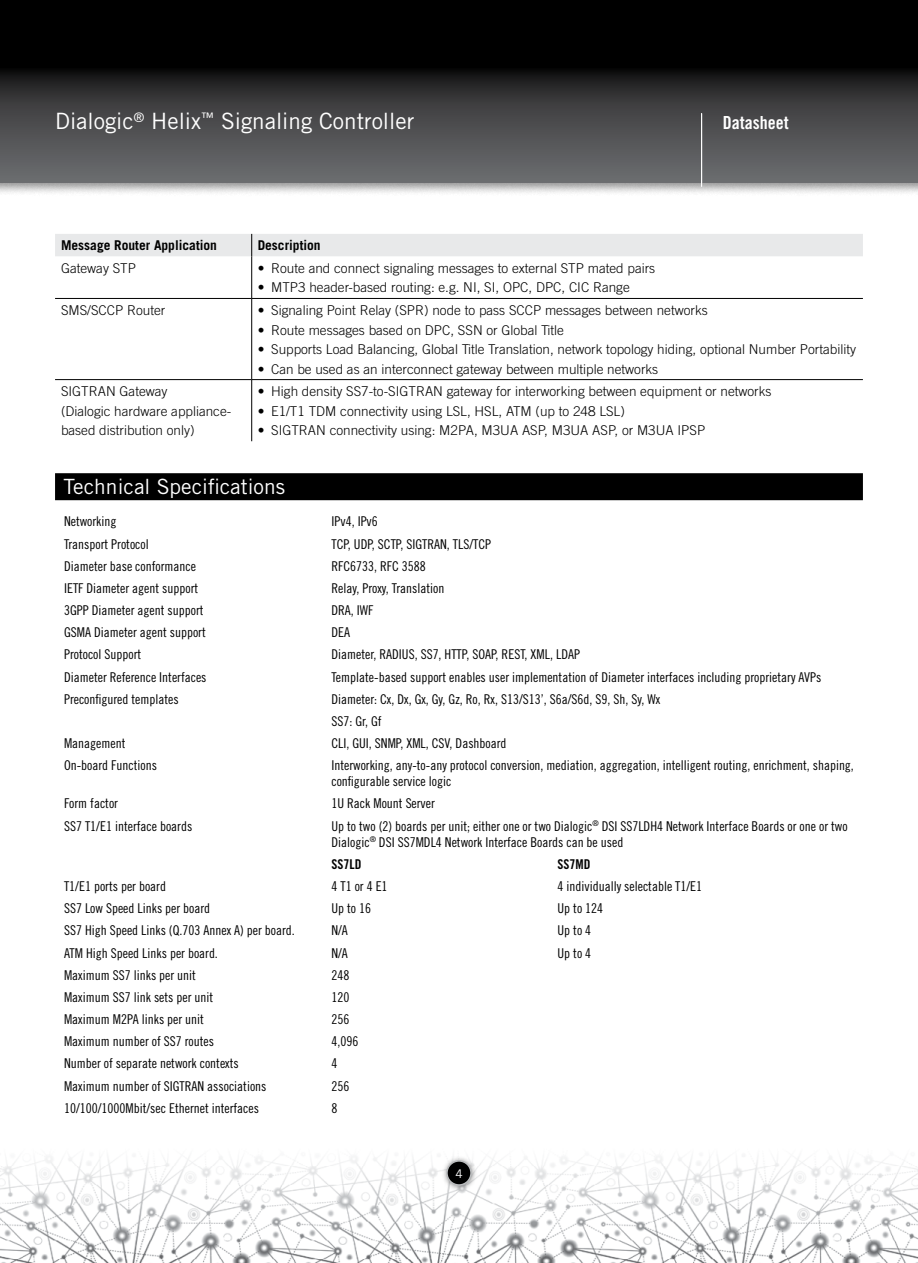
<style>
.page{position:relative;width:918px;height:1263px;background:#fff}
.page>*{position:absolute;margin:0;border:0;box-sizing:border-box;transform-origin:0 0}
.t1{font:22.5px "Trade Gothic";color:#fff}
.t2{font:21px "Trade Gothic";color:#fff}
.t3{font:18px "Trade Gothic Bold Cond Twenty";color:#fff}
.t4{font:13.5px/16.2px "Trade Gothic Cond Eighteen";color:#000}
.t5{font:300 13.5px/19.5px "Trade Gothic";color:#000}
.t6{font:700 13.5px "Trade Gothic";color:#000}
.t7{font:13.5px "Trade Gothic Bold Cond Twenty";color:#000}
.t8{font:12px "Trade Gothic";color:#fff}
</style>
<div class="page">
<div style="left:0;top:0;width:918px;height:196px;background:#000;opacity:.45"></div>
<svg style="left:0;top:0;width:918px;height:183px"></svg>
<img style="left:0;top:1157px;width:918px;height:106px">
<hr style="left:701px;top:113px;width:1px;height:73px;background:#fff">
<div style="left:441px;top:1154px;width:36px;height:37px;background:#000;opacity:.45"></div>
<div style="left:447px;top:1161px;width:24px;height:24px;background:#000;border-radius:50%"></div>
<div style="left:446px;top:1160px;width:26px;height:26px;border:2px solid #babcbe;border-radius:50%"></div>
<div style="left:55px;top:473px;width:808px;height:27px;background:#000"></div>
<div style="left:55px;top:234px;width:808px;height:22px;background:#e8e9ea"></div>
<hr style="left:251px;top:256px;width:1px;height:42px;background:#000">
<hr style="left:55px;top:298px;width:197px;height:1px;background:#000">
<hr style="left:252px;top:298px;width:611px;height:1px;background:#000">
<hr style="left:251px;top:299px;width:1px;height:80px;background:#000">
<hr style="left:55px;top:379px;width:197px;height:1px;background:#000">
<hr style="left:252px;top:379px;width:611px;height:1px;background:#000">
<hr style="left:251px;top:380px;width:1px;height:61px;background:#000">
<h1 class="t1" style="left:55px;top:108px;width:361px">Dialogic<sup>®</sup> Helix<sup>™</sup> Signaling Controller</h1>
<h3 class="t3" style="left:723px;top:112px;width:67px">Datasheet</h3>
<p class="t6" style="left:61px;top:237px;width:158px">Message Router Application</p>
<p class="t6" style="left:258px;top:237px;width:65px">Description</p>
<p class="t5" style="left:61px;top:258px;width:77px">Gateway STP</p>
<p class="t5" style="left:258px;top:258px;width:399px">• Route and connect signaling messages to external STP mated pairs</p>
<p class="t5" style="left:258px;top:278px;width:374px">• MTP3 header-based routing: e.g. NI, SI, OPC, DPC, CIC Range</p>
<p class="t5" style="left:61px;top:300px;width:106px">SMS/SCCP Router</p>
<p class="t5" style="left:258px;top:300px;width:452px">• Signaling Point Relay (SPR) node to pass SCCP messages between networks</p>
<p class="t5" style="left:258px;top:320px;width:308px">• Route messages based on DPC, SSN or Global Title</p>
<p class="t5" style="left:258px;top:339px;width:600px">• Supports Load Balancing, Global Title Translation, network topology hiding, optional Number Portability</p>
<p class="t5" style="left:258px;top:359px;width:402px">• Can be used as an interconnect gateway between multiple networks</p>
<p class="t5" style="left:61px;top:381px;width:172px">SIGTRAN Gateway<br>(Dialogic hardware appliance&shy;based distribution only)</p>
<p class="t5" style="left:258px;top:381px;width:515px">• High density SS7-to-SIGTRAN gateway for interworking between equipment or networks</p>
<p class="t5" style="left:258px;top:401px;width:369px">• E1/T1 TDM connectivity using LSL, HSL, ATM (up to 248 LSL)</p>
<p class="t5" style="left:258px;top:420px;width:449px">• SIGTRAN connectivity using: M2PA, M3UA ASP, M3UA ASP, or M3UA IPSP</p>
<h2 class="t2" style="left:64px;top:474px;width:223px">Technical Specifications</h2>
<p class="t4" style="left:64px;top:513px;width:54px">Networking</p>
<p class="t4" style="left:331px;top:513px;width:48px">IPv4, IPv6</p>
<p class="t4" style="left:64px;top:535px;width:86px">Transport Protocol</p>
<p class="t4" style="left:331px;top:535px;width:161px">TCP, UDP, SCTP, SIGTRAN, TLS/TCP</p>
<p class="t4" style="left:64px;top:558px;width:133px">Diameter base conformance</p>
<p class="t4" style="left:331px;top:558px;width:96px">RFC6733, RFC 3588</p>
<p class="t4" style="left:64px;top:580px;width:136px">IETF Diameter agent support</p>
<p class="t4" style="left:331px;top:580px;width:114px">Relay, Proxy, Translation</p>
<p class="t4" style="left:64px;top:602px;width:141px">3GPP Diameter agent support</p>
<p class="t4" style="left:331px;top:602px;width:43px">DRA, IWF</p>
<p class="t4" style="left:64px;top:624px;width:143px">GSMA Diameter agent support</p>
<p class="t4" style="left:331px;top:624px;width:20px">DEA</p>
<p class="t4" style="left:64px;top:646px;width:79px">Protocol Support</p>
<p class="t4" style="left:331px;top:646px;width:250px">Diameter, RADIUS, SS7, HTTP, SOAP, REST, XML, LDAP</p>
<p class="t4" style="left:64px;top:668px;width:144px">Diameter Reference Interfaces</p>
<p class="t4" style="left:331px;top:668px;width:491px">Template-based support enables user implementation of Diameter interfaces including proprietary AVPs</p>
<p class="t4" style="left:64px;top:691px;width:116px">Preconfigured templates</p>
<p class="t4" style="left:331px;top:688px;width:330px;line-height:22.2px">Diameter: Cx, Dx, Gx, Gy, Gz, Ro, Rx, S13/S13’, S6a/S6d, S9, Sh, Sy, Wx<br>SS7: Gr, Gf</p>
<p class="t4" style="left:64px;top:735px;width:63px">Management</p>
<p class="t4" style="left:331px;top:735px;width:177px">CLI, GUI, SNMP, XML, CSV, Dashboard</p>
<p class="t4" style="left:64px;top:757px;width:94px">On-board Functions</p>
<p class="t4" style="left:331px;top:757px;width:524px">Interworking, any-to-any protocol conversion, mediation, aggregation, intelligent routing, enrichment, shaping, configurable service logic</p>
<p class="t4" style="left:64px;top:795px;width:56px">Form factor</p>
<p class="t4" style="left:331px;top:795px;width:105px">1U Rack Mount Server</p>
<p class="t4" style="left:64px;top:817px;width:130px">SS7 T1/E1 interface boards</p>
<p class="t4" style="left:331px;top:817px;width:518px">Up to two (2) boards per unit; either one or two Dialogic<sup>®</sup> DSI SS7LDH4 Network Interface Boards or one or two<br>Dialogic<sup>®</sup> DSI SS7MDL4 Network Interface Boards can be used</p>
<p class="t7" style="left:331px;top:856px;width:31px">SS7LD</p>
<p class="t7" style="left:558px;top:856px;width:34px">SS7MD</p>
<p class="t4" style="left:64px;top:878px;width:103px">T1/E1 ports per board</p>
<p class="t4" style="left:331px;top:878px;width:58px">4 T1 or 4 E1</p>
<p class="t4" style="left:558px;top:878px;width:146px">4 individually selectable T1/E1</p>
<p class="t4" style="left:64px;top:900px;width:148px">SS7 Low Speed Links per board</p>
<p class="t4" style="left:331px;top:900px;width:41px">Up to 16</p>
<p class="t4" style="left:558px;top:900px;width:47px">Up to 124</p>
<p class="t4" style="left:64px;top:922px;width:232px">SS7 High Speed Links (Q.703 Annex A) per board.</p>
<p class="t4" style="left:331px;top:922px;width:18px">N/A</p>
<p class="t4" style="left:558px;top:922px;width:35px">Up to 4</p>
<p class="t4" style="left:64px;top:944px;width:155px">ATM High Speed Links per board.</p>
<p class="t4" style="left:331px;top:944px;width:18px">N/A</p>
<p class="t4" style="left:558px;top:944px;width:35px">Up to 4</p>
<p class="t4" style="left:64px;top:967px;width:133px">Maximum SS7 links per unit</p>
<p class="t4" style="left:331px;top:967px;width:19px">248</p>
<p class="t4" style="left:64px;top:989px;width:151px">Maximum SS7 link sets per unit</p>
<p class="t4" style="left:331px;top:989px;width:19px">120</p>
<p class="t4" style="left:64px;top:1011px;width:141px">Maximum M2PA links per unit</p>
<p class="t4" style="left:331px;top:1011px;width:19px">256</p>
<p class="t4" style="left:64px;top:1033px;width:151px">Maximum number of SS7 routes</p>
<p class="t4" style="left:331px;top:1033px;width:28px">4,096</p>
<p class="t4" style="left:64px;top:1055px;width:176px">Number of separate network contexts</p>
<p class="t4" style="left:331px;top:1055px;width:7px">4</p>
<p class="t4" style="left:64px;top:1077px;width:204px">Maximum number of SIGTRAN associations</p>
<p class="t4" style="left:331px;top:1077px;width:19px">256</p>
<p class="t4" style="left:64px;top:1100px;width:196px">10/100/1000Mbit/sec Ethernet interfaces</p>
<p class="t4" style="left:331px;top:1100px;width:7px">8</p>
<p class="t8" style="left:455px;top:1166px;width:9px">4</p>
</div>
